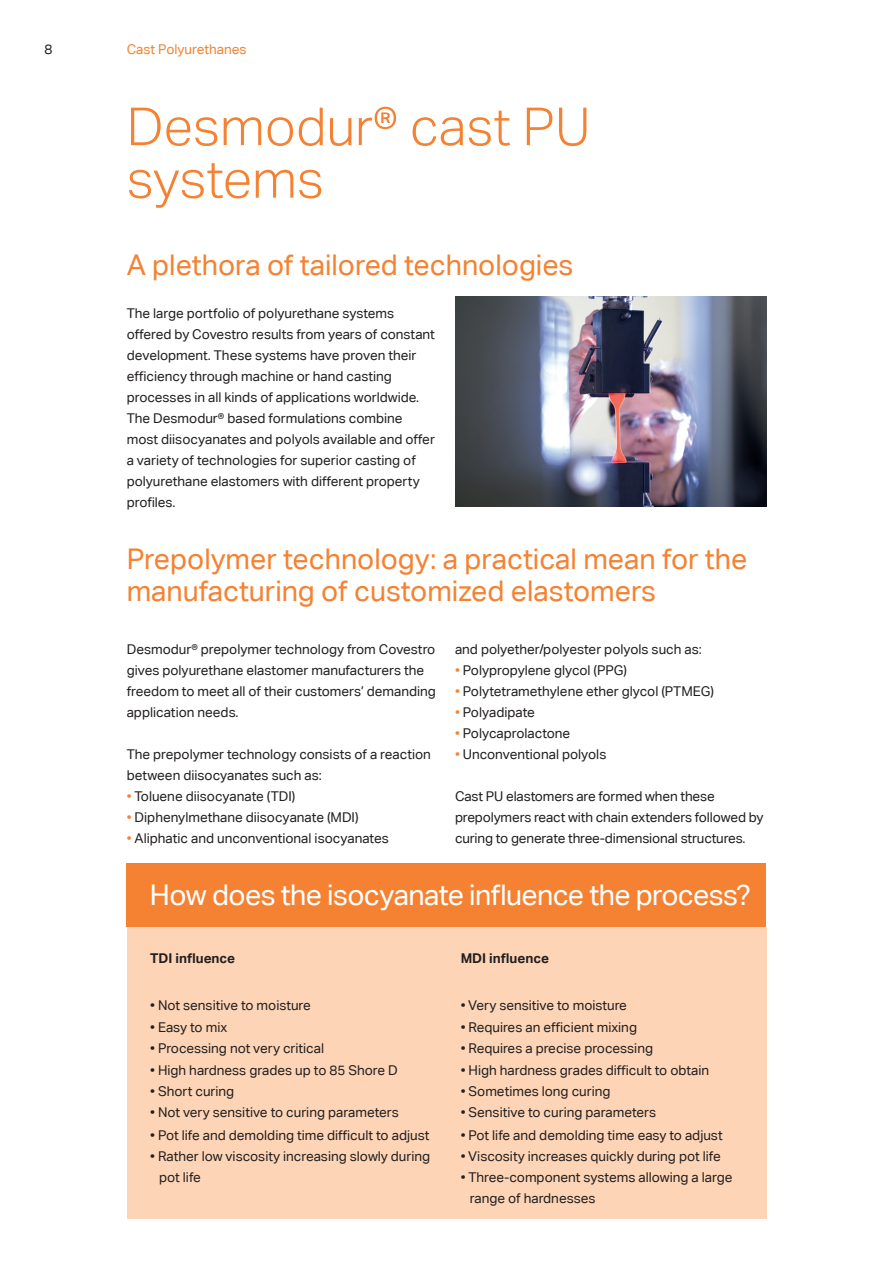
<style>
.page{position:relative;width:893px;height:1263px;background:#fff}
.page>*{position:absolute;margin:0;border:0;box-sizing:border-box;transform-origin:0 0}
.t1{font:300 52.5px/52.5px "Aktiv Grotesk";color:#f48232}
.t2{font:28.5px/31.5px "Aktiv Grotesk";color:#f48232}
.t3{font:28.5px "Aktiv Grotesk";letter-spacing:-.02em;color:#fff}
.t4{font:13.5px/21px "Aktiv Grotesk";color:#231f20}
.t5{font:700 13.5px "Aktiv Grotesk";color:#231f20}
.t6{font:13.5px "Aktiv Grotesk";color:#f48232}
.s1{color:#f48232}
</style>
<div class="page">
<div style="left:127px;top:927px;width:640px;height:291px;background:#fdd5b6"></div>
<img style="left:455px;top:297px;width:311px;height:210px">
<div style="left:127px;top:864px;width:639px;height:63px;background:#f48232"></div>
<p class="t4" style="left:45px;top:39px;width:9px">8</p>
<p class="t6" style="left:127px;top:42px;width:121px">Cast Polyurethanes</p>
<p class="t1" style="left:127px;top:100px;width:465px">Desmodur® cast PU systems</p>
<p class="t2" style="left:127px;top:249px;width:448px">A plethora of tailored technologies</p>
<p class="t4" style="left:127px;top:302px;width:310px">The large portfolio of polyurethane systems offered by Covestro results from years of constant development. These systems have proven their efficiency through machine or hand casting processes in all kinds of applications worldwide.<br>The Desmodur® based formulations combine most diisocyanates and polyols available and offer a variety of technologies for superior casting of polyurethane elastomers with different property profiles.</p>
<p class="t2" style="left:127px;top:543px;width:622px">Prepolymer technology: a practical mean for the manufacturing of customized elastomers</p>
<p class="t4" style="left:127px;top:638px;width:311px">Desmodur® prepolymer technology from Covestro gives polyurethane elastomer manufacturers the freedom to meet all of their customers’ demanding application needs.</p>
<p class="t4" style="left:127px;top:743px;width:306px">The prepolymer technology consists of a reaction between diisocyanates such as:</p>
<p class="t4" style="left:127px;top:785px;width:170px"><span class="s1">•</span> Toluene diisocyanate (TDI)</p>
<p class="t4" style="left:127px;top:806px;width:233px"><span class="s1">•</span> Diphenylmethane diisocyanate (MDI)</p>
<p class="t4" style="left:127px;top:827px;width:264px"><span class="s1">•</span> Aliphatic and unconventional isocyanates</p>
<p class="t4" style="left:455px;top:638px;width:248px">and polyether/polyester polyols such as:</p>
<p class="t4" style="left:455px;top:659px;width:173px"><span class="s1">•</span> Polypropylene glycol (PPG)</p>
<p class="t4" style="left:455px;top:680px;width:260px"><span class="s1">•</span> Polytetramethylene ether glycol (PTMEG)</p>
<p class="t4" style="left:455px;top:701px;width:81px"><span class="s1">•</span> Polyadipate</p>
<p class="t4" style="left:455px;top:722px;width:117px"><span class="s1">•</span> Polycaprolactone</p>
<p class="t4" style="left:455px;top:743px;width:153px"><span class="s1">•</span> Unconventional polyols</p>
<p class="t4" style="left:455px;top:785px;width:310px">Cast PU elastomers are formed when these prepolymers react with chain extenders followed by curing to generate three-dimensional structures.</p>
<p class="t3" style="left:150px;top:878px;width:602px">How does the isocyanate influence the process?</p>
<p class="t5" style="left:150px;top:950px;width:87px">TDI influence</p>
<p class="t5" style="left:461px;top:950px;width:90px">MDI influence</p>
<p class="t4" style="left:150px;top:994px;width:162px">• Not sensitive to moisture</p>
<p class="t4" style="left:461px;top:994px;width:168px">• Very sensitive to moisture</p>
<p class="t4" style="left:150px;top:1016px;width:79px">• Easy to mix</p>
<p class="t4" style="left:461px;top:1016px;width:178px">• Requires an efficient mixing</p>
<p class="t4" style="left:150px;top:1038px;width:175px">• Processing not very critical</p>
<p class="t4" style="left:461px;top:1038px;width:194px">• Requires a precise processing</p>
<p class="t4" style="left:150px;top:1059px;width:249px">• High hardness grades up to 85 Shore D</p>
<p class="t4" style="left:461px;top:1059px;width:250px">• High hardness grades difficult to obtain</p>
<p class="t4" style="left:150px;top:1081px;width:86px">• Short curing</p>
<p class="t4" style="left:150px;top:1102px;width:250px">• Not very sensitive to curing parameters</p>
<p class="t4" style="left:461px;top:1081px;width:151px">• Sometimes long curing</p>
<p class="t4" style="left:461px;top:1102px;width:197px">• Sensitive to curing parameters</p>
<p class="t4" style="left:150px;top:1124px;width:281px">• Pot life and demolding time difficult to adjust</p>
<p class="t4" style="left:461px;top:1124px;width:264px">• Pot life and demolding time easy to adjust</p>
<p class="t4" style="left:150px;top:1146px;width:281px">• Rather low viscosity increasing slowly during</p>
<p class="t4" style="left:159px;top:1167px;width:43px">pot life</p>
<p class="t4" style="left:461px;top:1146px;width:262px">• Viscosity increases quickly during pot life</p>
<p class="t4" style="left:461px;top:1167px;width:273px">• Three-component systems allowing a large</p>
<p class="t4" style="left:470px;top:1188px;width:127px">range of hardnesses</p>
</div>
